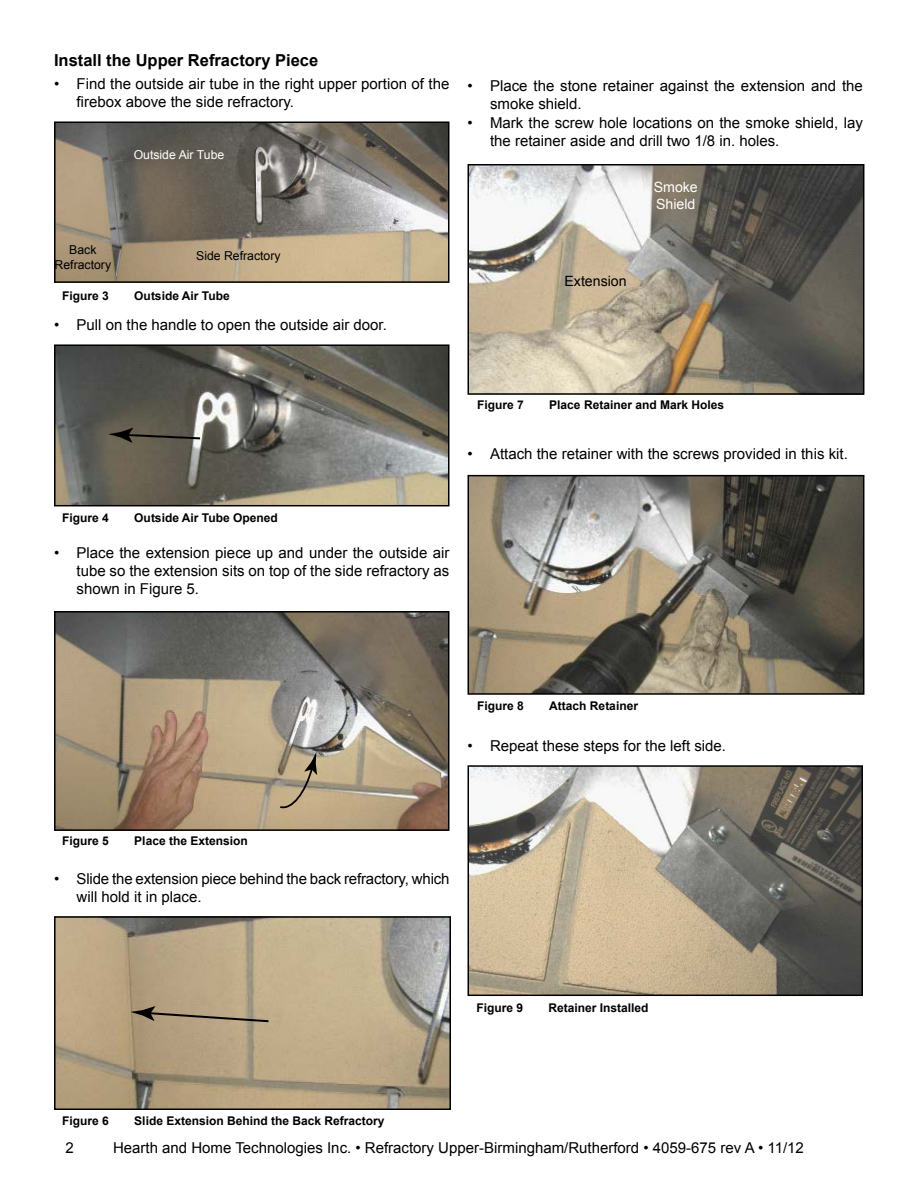
<style>
.page{position:relative;width:917px;height:1188px;background:#fff}
.page>*{position:absolute;margin:0;border:0;box-sizing:border-box;transform-origin:0 0}
.t1{font:700 16.5px "Arial";color:#000}
.t2{font:15px/18px "Arial";color:#000}
.t3{font:14.1px/17px "Arial";color:#fff}
.t4{font:14.1px "Arial";color:#000}
.t5{font:12.3px/14.7px "Arial";color:#000;text-align:center}
.t6{font:12.3px "Arial";color:#fff}
.t7{font:700 12px "Arial";color:#000}
</style>
<div class="page">
<img style="left:57px;top:347px;width:389px;height:156px">
<svg style="left:108px;top:428px;width:94px;height:15px"></svg>
<div style="left:54px;top:344px;width:395px;height:162px;border:2px solid #000"></div>
<img style="left:57px;top:125px;width:389px;height:155px">
<div style="left:54px;top:122px;width:395px;height:161px;border:2px solid #000"></div>
<img style="left:57px;top:919px;width:391px;height:188px">
<svg style="left:130px;top:1006px;width:141px;height:17px;background:#9a896f"></svg>
<div style="left:54px;top:916px;width:397px;height:194px;border:2px solid #000"></div>
<img style="left:57px;top:614px;width:389px;height:214px">
<svg style="left:278px;top:752px;width:39px;height:58px;background:#a8987a"></svg>
<div style="left:54px;top:611px;width:395px;height:220px;border:2px solid #000"></div>
<img style="left:470px;top:167px;width:391px;height:225px">
<div style="left:467px;top:164px;width:397px;height:231px;border:2px solid #000"></div>
<img style="left:470px;top:768px;width:389px;height:225px">
<div style="left:467px;top:765px;width:395px;height:231px;border:2px solid #000"></div>
<img style="left:470px;top:478px;width:391px;height:214px">
<div style="left:467px;top:475px;width:397px;height:220px;border:2px solid #000"></div>
<p class="t1" style="left:54px;top:49px;width:266px">Install the Upper Refractory Piece</p>
<p class="t2" style="left:76px;top:74px;width:374px;text-indent:-22px">• Find the outside air tube in the right upper portion of the firebox above the side refractory.</p>
<p class="t6" style="left:134px;top:147px;width:92px">Outside Air Tube</p>
<p class="t5" style="left:55px;top:242px;width:58px">Back<br>Refractory</p>
<p class="t7" style="left:62px;top:288px;width:48px">Figure 3</p>
<p class="t7" style="left:134px;top:288px;width:97px">Outside Air Tube</p>
<p class="t5" style="left:196px;top:249px;width:86px">Side Refractory</p>
<p class="t2" style="left:54px;top:316px;width:334px">• Pull on the handle to open the outside air door.</p>
<p class="t2" style="left:490px;top:77px;width:374px;text-indent:-22px">• Place the stone retainer against the extension and the smoke shield.</p>
<p class="t2" style="left:490px;top:114px;width:374px;text-indent:-22px">• Mark the screw hole locations on the smoke shield, lay the retainer aside and drill two 1/8 in. holes.</p>
<p class="t4" style="left:564px;top:272px;width:64px">Extension</p>
<p class="t3" style="left:653px;top:179px;width:46px">Smoke<br>Shield</p>
<p class="t7" style="left:477px;top:397px;width:48px">Figure 7</p>
<p class="t7" style="left:549px;top:397px;width:176px">Place Retainer and Mark Holes</p>
<p class="t2" style="left:467px;top:445px;width:382px">• Attach the retainer with the screws provided in this kit.</p>
<p class="t7" style="left:62px;top:510px;width:48px">Figure 4</p>
<p class="t7" style="left:134px;top:510px;width:145px">Outside Air Tube Opened</p>
<p class="t2" style="left:76px;top:544px;width:374px;text-align:justify;text-indent:-22px">• Place the extension piece up and under the outside air tube so the extension sits on top of the side refractory as shown in Figure 5.</p>
<p class="t7" style="left:477px;top:698px;width:48px">Figure 8</p>
<p class="t7" style="left:549px;top:698px;width:90px">Attach Retainer</p>
<p class="t2" style="left:467px;top:737px;width:260px">• Repeat these steps for the left side.</p>
<p class="t7" style="left:62px;top:833px;width:48px">Figure 5</p>
<p class="t7" style="left:134px;top:833px;width:115px">Place the Extension</p>
<p class="t2" style="left:76px;top:870px;width:374px;text-indent:-22px">• Slide the extension piece behind the back refractory, which will hold it in place.</p>
<p class="t7" style="left:476px;top:1000px;width:48px">Figure 9</p>
<p class="t7" style="left:548px;top:1000px;width:102px">Retainer Installed</p>
<p class="t7" style="left:62px;top:1113px;width:48px">Figure 6</p>
<p class="t7" style="left:134px;top:1113px;width:252px">Slide Extension Behind the Back Refractory</p>
<p class="t2" style="left:66px;top:1139px;width:10px">2</p>
<p class="t2" style="left:113px;top:1139px;width:692px">Hearth and Home Technologies Inc. • Refractory Upper-Birmingham/Rutherford • 4059-675 rev A • 11/12</p>
</div>
